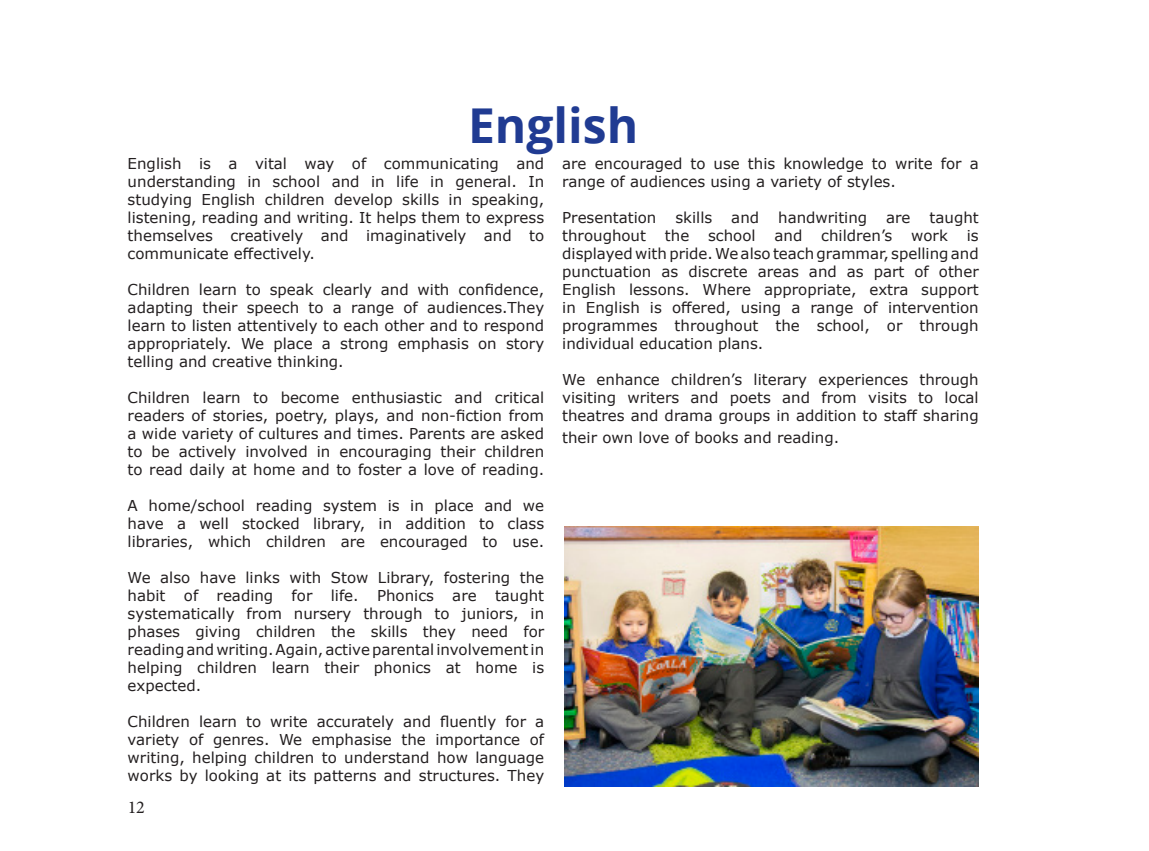
<style>
.page{position:relative;width:1149px;height:851px;background:#fff}
.page>*{position:absolute;margin:0;border:0;box-sizing:border-box;transform-origin:0 0}
.t1{font:700 48px "Open Sans";color:#203b92}
.t2{font:18px "Minion Pro";color:#231f20}
.t3{font:15px/18px "Verdana";color:#231f20;text-align:justify}
</style>
<div class="page">
<img style="left:564px;top:526px;width:414px;height:260px">
<p class="t1" style="left:468px;top:92px;width:172px">English</p>
<p class="t3" style="left:128px;top:154px;width:418px">English is a vital way of communicating and understanding in school and in life in general. In studying English children develop skills in speaking, listening, reading and writing. It helps them to express themselves creatively and imaginatively and to communicate effectively.</p>
<p class="t3" style="left:128px;top:280px;width:418px">Children learn to speak clearly and with confidence, adapting their speech to a range of audiences.They learn to listen attentively to each other and to respond appropriately. We place a strong emphasis on story telling and creative thinking.</p>
<p class="t3" style="left:128px;top:388px;width:418px">Children learn to become enthusiastic and critical readers of stories, poetry, plays, and non-fiction from a wide variety of cultures and times. Parents are asked to be actively involved in encouraging their children to read daily at home and to foster a love of reading.</p>
<p class="t3" style="left:128px;top:496px;width:418px">A home/school reading system is in place and we have a well stocked library, in addition to class libraries, which children are encouraged to use.</p>
<p class="t3" style="left:128px;top:568px;width:418px">We also have links with Stow Library, fostering the habit of reading for life. Phonics are taught systematically from nursery through to juniors, in phases giving children the skills they need for reading and writing. Again, active parental involvement in helping children learn their phonics at home is expected.</p>
<p class="t3" style="left:128px;top:712px;width:418px">Children learn to write accurately and fluently for a variety of genres. We emphasise the importance of writing, helping children to understand how language works by looking at its patterns and structures. They</p>
<p class="t3" style="left:562px;top:154px;width:418px">are encouraged to use this knowledge to write for a range of audiences using a variety of styles.</p>
<p class="t3" style="left:562px;top:208px;width:96px">Presentation</p>
<p class="t3" style="left:675px;top:208px;width:38px">skills</p>
<p class="t3" style="left:731px;top:208px;width:29px">and</p>
<p class="t3" style="left:778px;top:208px;width:90px">handwriting</p>
<p class="t3" style="left:885px;top:208px;width:26px">are</p>
<p class="t3" style="left:929px;top:208px;width:51px">taught</p>
<p class="t3" style="left:562px;top:226px;width:85px">throughout</p>
<p class="t3" style="left:664px;top:226px;width:26px">the</p>
<p class="t3" style="left:708px;top:226px;width:49px">school</p>
<p class="t3" style="left:774px;top:226px;width:29px">and</p>
<p class="t3" style="left:821px;top:226px;width:73px">children’s</p>
<p class="t3" style="left:910px;top:226px;width:38px">work</p>
<p class="t3" style="left:562px;top:226px;width:418px;text-indent:404px">is displayed with pride. We also teach grammar, spelling and punctuation as discrete areas and as part of other English lessons. Where appropriate, extra support in English is offered, using a range of intervention programmes throughout the school, or through individual education plans.</p>
<p class="t3" style="left:562px;top:370px;width:418px">We enhance children’s literary experiences through visiting writers and poets and from visits to local theatres and drama groups in addition to staff sharing</p>
<p class="t3" style="left:562px;top:428px;width:278px">their own love of books and reading.</p>
<p class="t2" style="left:128px;top:795px;width:19px">12</p>
</div>
